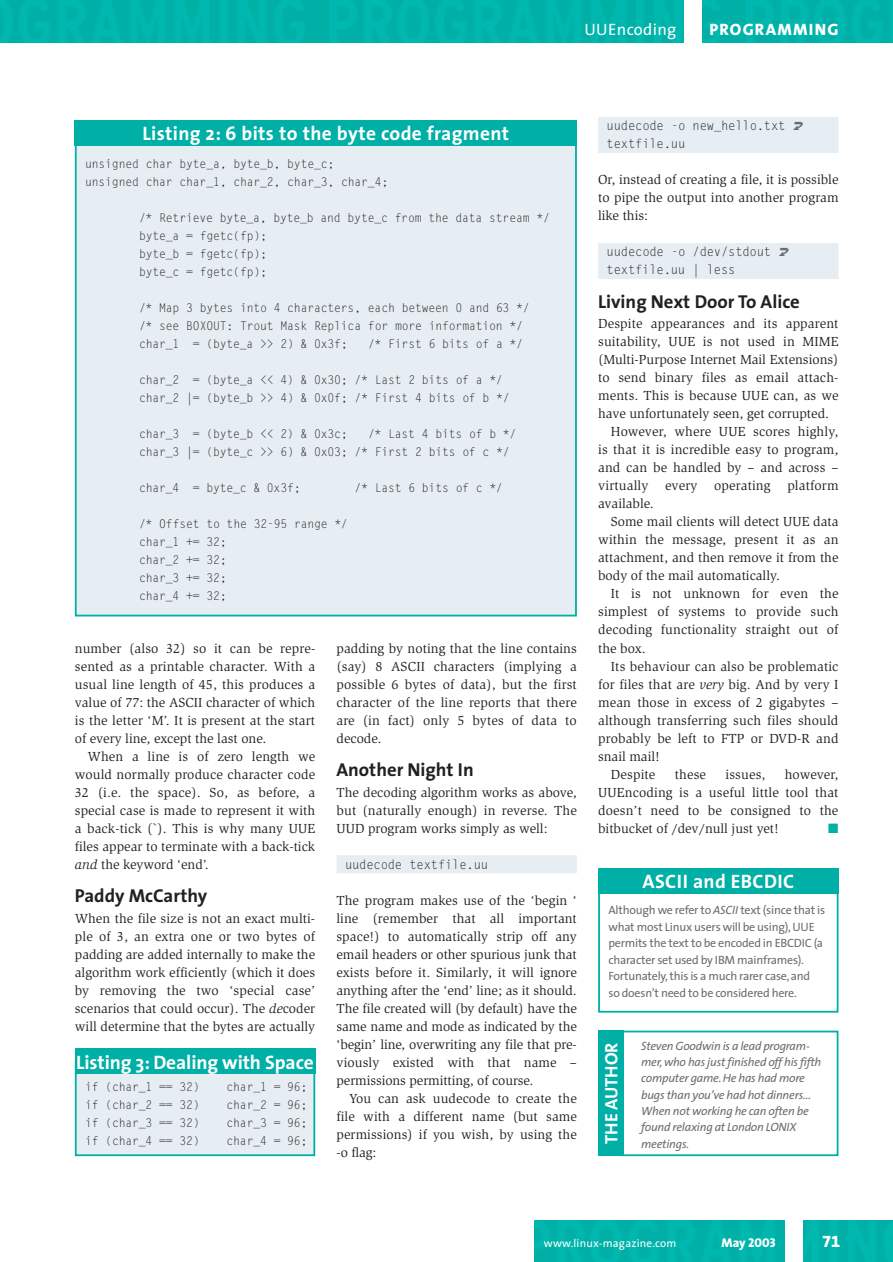
<style>
.page{position:relative;width:893px;height:1262px;background:#fff}
.page>*{position:absolute;margin:0;border:0;box-sizing:border-box;transform-origin:0 0}
.t1{font:700 19.5px "The Sans";letter-spacing:.02em;color:#fff}
.t2{font:700 19.5px "The Sans";letter-spacing:-.005em;color:#fff}
.t3{font:700 18.75px "The Sans";color:#231f20}
.t4{font:18px "The Sans Bold Caps";letter-spacing:-.01em;color:#fff}
.t5{font:16.5px "The Sans Extra Bold Caps";letter-spacing:.07em;color:#fff}
.t6{font:16.5px "The Sans";letter-spacing:.02em;color:#fff}
.t7{font:16.5px "The Sans Extra Bold Expert";color:#fff}
.t8{font:13.5px/18px "Slimbach";letter-spacing:.005em;color:#231f20;text-align:justify}
.t9{font:13.5px "Zapf Dingbats";color:#00afa5}
.t10{font:12.75px/18px "Gothic Looser";letter-spacing:-.015em;color:#231f20;scale:.96 1}
.t11{font:12.75px "The Sans Extra Bold Caps";color:#fff}
.t12{font:12px/18px "Gothic Looser";letter-spacing:-.02em;color:#231f20;scale:.96 1}
.t13{font:12px/16.5px "The Sans";letter-spacing:-.02em;color:#6c6d70}
.t14{font:italic 12px/16.4px "The Sans";letter-spacing:-.02em;color:#6c6d70}
.t15{font:11.25px "The Sans";letter-spacing:.02em;color:#fff}
.s1{font-style:italic}
.s2{font-family:"The Sans";font-weight:800}
</style>
<div class="page">
<div style="left:336px;top:855px;width:241px;height:18px;background:#e6eef4"></div>
<div style="left:598px;top:117px;width:240px;height:18px;background:#e6eef4"></div>
<div style="left:598px;top:135px;width:240px;height:18px;background:#e6eef4"></div>
<div style="left:598px;top:243px;width:240px;height:18px;background:#e6eef4"></div>
<div style="left:598px;top:261px;width:240px;height:18px;background:#e6eef4"></div>
<div style="left:534px;top:1220px;width:358px;height:42px;background:#00b4aa"></div>
<div style="left:785px;top:1220px;width:17px;height:42px;background:#fff"></div>
<div style="left:1px;top:0;width:891px;height:43px;background:#00b3aa"></div>
<div style="left:684px;top:0;width:17px;height:43px;background:#fff"></div>
<div style="left:76px;top:134px;width:500px;height:481px;background:#e6eef4"></div>
<div style="left:75px;top:120px;width:502px;height:26px;background:#00afa5"></div>
<div style="left:76px;top:1062px;width:238px;height:93px;background:#e6eef4"></div>
<div style="left:75px;top:1061px;width:240px;height:95px;border:2px solid #00afa5"></div>
<div style="left:75px;top:1048px;width:240px;height:26px;background:#00afa5"></div>
<div style="left:598px;top:885px;width:240px;height:127px;border:2px solid #00afa5"></div>
<div style="left:598px;top:868px;width:240px;height:26px;background:#00afa5"></div>
<div style="left:619px;top:1030px;width:219px;height:126px;border:2px solid #00afa5"></div>
<div style="left:598px;top:1030px;width:25px;height:126px;background:#00afa5"></div>
<p class="t6" style="left:584px;top:23px;width:93px">UUEncoding</p>
<p class="t5" style="left:709px;top:20px;width:131px">PROGRAMMING</p>
<h1 class="t1" style="left:142px;top:126px;width:368px">Listing 2: 6 bits to the byte code fragment</h1>
<p class="t12" style="left:85px;top:156px;width:317px">unsigned char byte_a, byte_b, byte_c; unsigned char char_1, char_2, char_3, char_4;</p>
<p class="t12" style="left:139px;top:210px;width:429px">/* Retrieve byte_a, byte_b and byte_c from the data stream */ byte_a = fgetc(fp);<br>byte_b = fgetc(fp);<br>byte_c = fgetc(fp);</p>
<p class="t12" style="left:139px;top:300px;width:408px">/* Map 3 bytes into 4 characters, each between 0 and 63 */ /* see BOXOUT: Trout Mask Replica for more information */ char_1 = (byte_a &gt;&gt; 2) &amp; 0x3f;</p>
<p class="t12" style="left:368px;top:336px;width:163px">/* First 6 bits of a */</p>
<p class="t12" style="left:139px;top:372px;width:387px">char_2 = (byte_a &lt;&lt; 4) &amp; 0x30; /* Last 2 bits of a */ char_2 |= (byte_b &gt;&gt; 4) &amp; 0x0f; /* First 4 bits of b */</p>
<p class="t12" style="left:139px;top:426px;width:219px">char_3 = (byte_b &lt;&lt; 2) &amp; 0x3c;</p>
<p class="t12" style="left:139px;top:426px;width:394px;text-indent:229px">/* Last 4 bits of b */ char_3 |= (byte_c &gt;&gt; 6) &amp; 0x03; /* First 2 bits of c */</p>
<p class="t12" style="left:139px;top:480px;width:170px">char_4 = byte_c &amp; 0x3f;</p>
<p class="t12" style="left:354px;top:480px;width:156px">/* Last 6 bits of c */</p>
<p class="t12" style="left:139px;top:516px;width:219px">/* Offset to the 32-95 range */ char_1 += 32;<br>char_2 += 32;<br>char_3 += 32;<br>char_4 += 32;</p>
<p class="t8" style="left:75px;top:640px;width:242px">number (also 32) so it can be repre&shy;sented as a printable character. With a usual line length of 45, this produces a value of 77: the ASCII character of which is the letter ‘M’. It is present at the start of every line, except the last one.</p>
<p class="t8" style="left:75px;top:748px;width:242px;text-indent:13px">When a line is of zero length we would normally produce character code 32 (i.e. the space). So, as before, a special case is made to represent it with a back-tick (`). This is why many UUE files appear to terminate with a back-tick <span class="s1">and</span> the keyword ‘end’.</p>
<h2 class="t3" style="left:75px;top:888px;width:134px">Paddy McCarthy</h2>
<p class="t8" style="left:75px;top:910px;width:242px">When the file size is not an exact multi&shy;ple of 3, an extra one or two bytes of padding are added internally to make the algorithm work efficiently (which it does by removing the two ‘special case’ scenarios that could occur). The <span class="s1">de</span>coder will determine that the bytes are actually</p>
<h1 class="t2" style="left:76px;top:1054px;width:239px">Listing 3: Dealing with Space</h1>
<p class="t12" style="left:85px;top:1078px;width:121px">if (char_1 == 32)</p>
<p class="t12" style="left:226px;top:1078px;width:86px">char_1 = 96;</p>
<p class="t12" style="left:85px;top:1096px;width:121px">if (char_2 == 32)</p>
<p class="t12" style="left:226px;top:1096px;width:86px">char_2 = 96;</p>
<p class="t12" style="left:85px;top:1114px;width:121px">if (char_3 == 32)</p>
<p class="t12" style="left:226px;top:1114px;width:86px">char_3 = 96;</p>
<p class="t12" style="left:85px;top:1132px;width:121px">if (char_4 == 32)</p>
<p class="t12" style="left:226px;top:1132px;width:86px">char_4 = 96;</p>
<p class="t8" style="left:336px;top:640px;width:242px">padding by noting that the line contains (say) 8 ASCII characters (implying a possible 6 bytes of data), but the first character of the line reports that there are (in fact) only 5 bytes of data to decode.</p>
<h2 class="t3" style="left:336px;top:762px;width:139px">Another Night In</h2>
<p class="t8" style="left:336px;top:784px;width:242px">The decoding algorithm works as above, but (naturally enough) in reverse. The UUD program works simply as well:</p>
<p class="t10" style="left:345px;top:856px;width:151px">uudecode textfile.uu</p>
<p class="t8" style="left:336px;top:892px;width:242px">The program makes use of the ‘begin ‘ line (remember that all important space!) to automatically strip off any email headers or other spurious junk that exists before it. Similarly, it will ignore anything after the ‘end’ line; as it should.<br>The file created will (by default) have the same name and mode as indicated by the ‘begin’ line, overwriting any file that pre&shy;viously existed with that name – permissions permitting, of course.</p>
<p class="t8" style="left:336px;top:1090px;width:242px;text-indent:13px">You can ask uudecode to create the file with a different name (but same permissions) if you wish, by using the -o flag:</p>
<p class="t10" style="left:606px;top:118px;width:188px">uudecode -o new_hello.txt textfile.uu</p>
<p class="t8" style="left:598px;top:172px;width:242px">Or, instead of creating a file, it is possible to pipe the output into another program like this:</p>
<p class="t10" style="left:606px;top:244px;width:173px">uudecode -o /dev/stdout textfile.uu | less</p>
<h2 class="t3" style="left:598px;top:294px;width:203px">Living Next Door To Alice</h2>
<p class="t8" style="left:598px;top:316px;width:242px">Despite appearances and its apparent</p>
<p class="t8" style="left:598px;top:334px;width:242px">suitability, UUE is not used in MIME</p>
<p class="t8" style="left:598px;top:352px;width:242px">(Multi-Purpose Internet Mail Extensions)</p>
<p class="t8" style="left:598px;top:370px;width:242px">to send binary files as email attach-</p>
<p class="t8" style="left:598px;top:388px;width:242px">ments. This is because UUE can, as we</p>
<p class="t8" style="left:598px;top:406px;width:232px">have unfortunately seen, get corrupted.</p>
<p class="t8" style="left:611px;top:424px;width:229px">However, where UUE scores highly,</p>
<p class="t8" style="left:598px;top:442px;width:242px">is that it is incredible easy to program,</p>
<p class="t8" style="left:598px;top:460px;width:242px">and can be handled by – and across –</p>
<p class="t8" style="left:598px;top:478px;width:242px">virtually every operating platform</p>
<p class="t8" style="left:598px;top:496px;width:57px">available.</p>
<p class="t8" style="left:611px;top:514px;width:229px">Some mail clients will detect UUE data</p>
<p class="t8" style="left:598px;top:532px;width:242px">within the message, present it as an</p>
<p class="t8" style="left:598px;top:550px;width:242px">attachment, and then remove it from the</p>
<p class="t8" style="left:598px;top:568px;width:183px">body of the mail automatically.</p>
<p class="t8" style="left:611px;top:586px;width:229px">It is not unknown for even the</p>
<p class="t8" style="left:598px;top:604px;width:242px">simplest of systems to provide such</p>
<p class="t8" style="left:598px;top:622px;width:242px">decoding functionality straight out of</p>
<p class="t8" style="left:598px;top:640px;width:49px">the box.</p>
<p class="t8" style="left:611px;top:658px;width:229px">Its behaviour can also be problematic</p>
<p class="t8" style="left:598px;top:676px;width:242px">for files that are <span class="s1">very</span> big. And by very I</p>
<p class="t8" style="left:598px;top:694px;width:242px">mean those in excess of 2 gigabytes –</p>
<p class="t8" style="left:598px;top:712px;width:242px">although transferring such files should</p>
<p class="t8" style="left:598px;top:730px;width:242px">probably be left to FTP or DVD-R and</p>
<p class="t8" style="left:598px;top:748px;width:63px">snail mail!</p>
<p class="t8" style="left:611px;top:766px;width:46px">Despite</p>
<p class="t8" style="left:674px;top:766px;width:33px">these</p>
<p class="t8" style="left:725px;top:766px;width:41px">issues,</p>
<p class="t8" style="left:598px;top:766px;width:242px;text-indent:186px">however, UUEncoding is a useful little tool that doesn’t need to be consigned to the bitbucket of /dev/null just yet!</p>
<p class="t9" style="left:828px;top:821px;width:12px">■</p>
<h1 class="t1" style="left:642px;top:874px;width:153px">ASCII and EBCDIC</h1>
<p class="t13" style="left:608px;top:903px;width:218px">Although we refer to <span class="s1">ASCII</span> text (since that is what most Linux users will be using), UUE permits the text to be encoded in EBCDIC (a character set used by IBM mainframes).<br>Fortunately, this is a much rarer case, and<br>so doesn’t need to be considered here.</p>
<h3 class="t4" style="left:601px;top:1144px;width:103px;rotate:-90deg">THE AUTHOR</h3>
<p class="t14" style="left:641px;top:1038px;width:181px">Steven Goodwin is a lead program&shy;mer, who has just finished off his fifth computer game. He has had more bugs than you’ve had hot dinners…<br>When not working he can often be found relaxing at London LONIX</p>
<p class="t14" style="left:641px;top:1136px;width:49px">meetings.</p>
<p class="t15" style="left:543px;top:1238px;width:134px">www.linux-magazine.com</p>
<p class="t11" style="left:721px;top:1234px;width:55px"><span class="s2">May</span> 2003</p>
<p class="t7" style="left:822px;top:1231px;width:20px">71</p>
</div>
